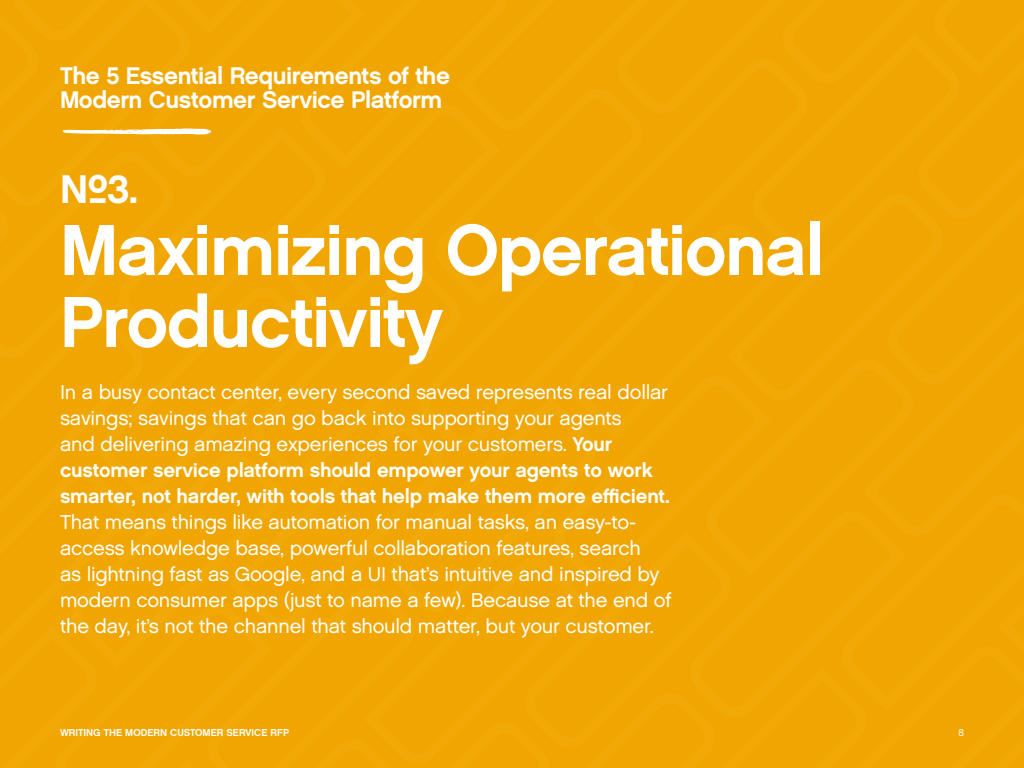
<style>
.page{position:relative;width:1024px;height:768px;background:#f0a500}
.page>*{position:absolute;margin:0;border:0;box-sizing:border-box;transform-origin:0 0}
.t1{font:72px/72px "Chalet New York Nineteen Sixty";letter-spacing:-.02em;color:#fff}
.t2{font:40px "Chalet New York Nineteen Sixty";color:#fff}
.t3{font:24px/24px "Chalet New York Nineteen Sixty";letter-spacing:-.02em;color:#fff}
.t4{font:20px/26px "Chalet London Nineteen Sixty";letter-spacing:-.01em;color:#fff}
.t5{font:20px/26px "Chalet New York Nineteen Sixty";letter-spacing:-.01em;color:#fff}
.t6{font:10px "Chalet New York Nineteen Sixty";color:#fff}
.t7{font:10px "Chalet London Nineteen Sixty";color:#fff}
.s1{font-family:"Chalet New York Nineteen Sixty"}
</style>
<div class="page">
<p class="t3" style="left:60px;top:63px;width:392px">The 5 Essential Requirements of the<br>Modern Customer Service Platform</p>
<h2 class="t2" style="left:60px;top:164px;width:80px">№3.</h2>
<h1 class="t1" style="left:60px;top:213px;width:766px">Maximizing Operational<br>Productivity</h1>
<p class="t4" style="left:60px;top:379px;width:610px">In a busy contact center, every second saved represents real dollar savings; savings that can go back into supporting your agents<br>and delivering amazing experiences for your customers. <span class="s1">Your</span></p>
<p class="t5" style="left:60px;top:457px;width:611px">customer service platform should empower your agents to work smarter, not harder, with tools that help make them more efficient.</p>
<p class="t4" style="left:60px;top:509px;width:613px">That means things like automation for manual tasks, an easy-to&shy;access knowledge base, powerful collaboration features, search<br>as lightning fast as Google, and a UI that’s intuitive and inspired by modern consumer apps (just to name a few). Because at the end of the day, it’s not the channel that should matter, but your customer.</p>
<p class="t6" style="left:60px;top:726px;width:231px">WRITING THE MODERN CUSTOMER SERVICE RFP</p>
<p class="t7" style="left:958px;top:726px;width:7px">8</p>
</div>
